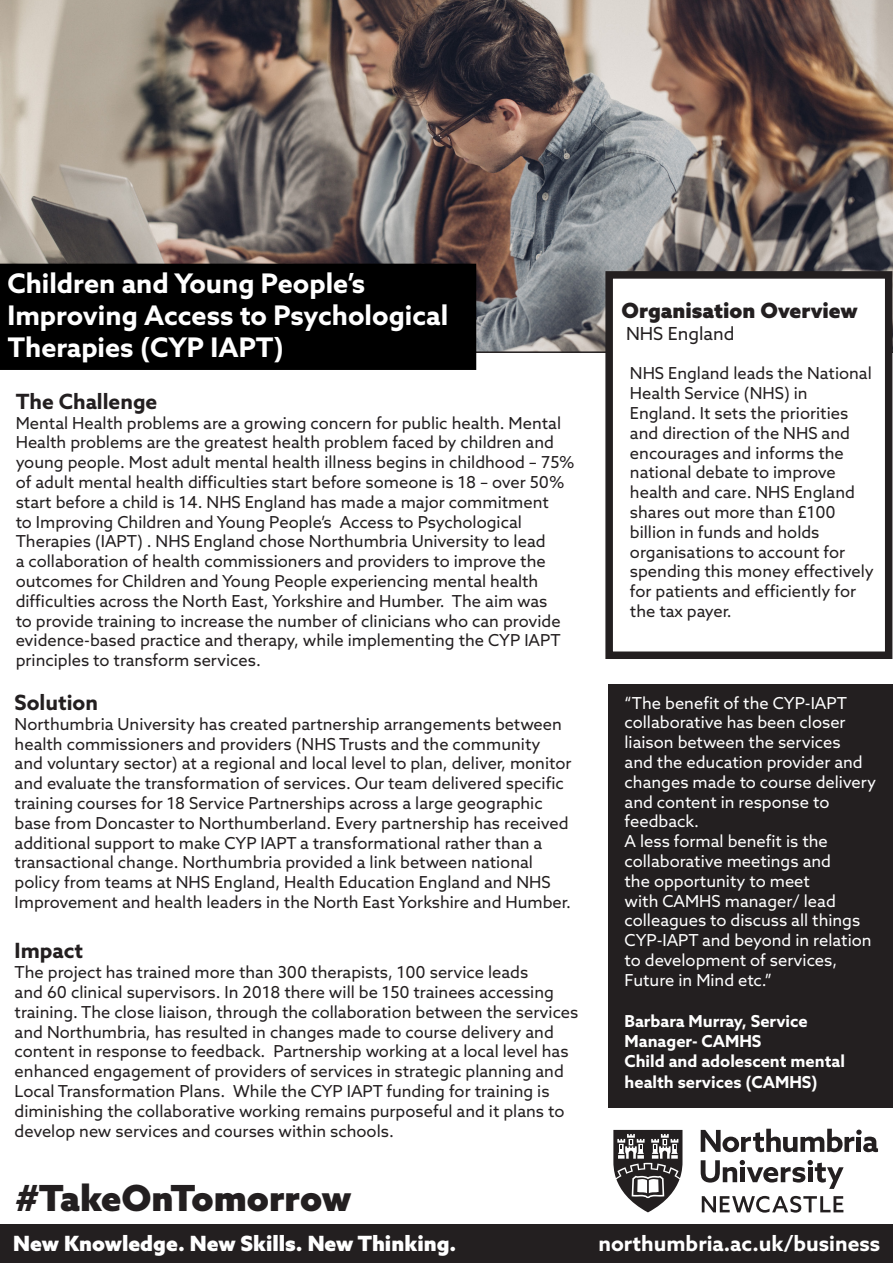
<style>
.page{position:relative;width:893px;height:1263px;background:#fff}
.page>*{position:absolute;margin:0;border:0;box-sizing:border-box;transform-origin:0 0}
.t1{font:900 36px "Azo Sans";color:#231f20}
.t2{font:700 27px/32.4px "Azo Sans";color:#fff}
.t3{font:900 21px "Azo Sans";color:#fff}
.t4{font:700 21px "Azo Sans";color:#231f20}
.t5{font:700 21px "Azo Sans";color:#fff}
.t6{font:900 21px "Azo Sans";color:#231f20}
.t7{font:18px "Azo Sans";color:#231f20}
.t8{font:16.5px/19.8px "Azo Sans";color:#231f20}
.t9{font:16.5px/19.8px "Azo Sans";color:#fff}
.t10{font:700 16.5px/19.8px "Azo Sans";color:#fff}
</style>
<div class="page">
<svg style="left:0;top:0;width:893px;height:353px;background:#7e726d"></svg>
<div style="left:609px;top:275px;width:280px;height:380px;background:#fff"></div>
<div style="left:605px;top:271px;width:287px;height:388px;border:8px solid #231f20"></div>
<div style="left:4px;top:267px;width:468px;height:99px;background:#000"></div>
<div style="left:0;top:264px;width:476px;height:106px;border:8px solid #000"></div>
<div style="left:0;top:1225px;width:893px;height:38px;background:#231f20"></div>
<svg style="left:701px;top:1129px;width:177px;height:23px"></svg>
<svg style="left:701px;top:1160px;width:143px;height:29px"></svg>
<svg style="left:702px;top:1196px;width:141px;height:16px"></svg>
<svg style="left:613px;top:1130px;width:69px;height:83px"></svg>
<div style="left:609px;top:684px;width:284px;height:423px;background:#231f20"></div>
<p class="t2" style="left:8px;top:266px;width:442px">Children and Young People’s<br>Improving Access to Psychological<br>Therapies (CYP IAPT)</p>
<p class="t4" style="left:16px;top:387px;width:143px">The Challenge</p>
<p class="t8" style="left:16px;top:413px;width:560px">Mental Health problems are a growing concern for public health. Mental Health problems are the greatest health problem faced by children and young people. Most adult mental health illness begins in childhood – 75% of adult mental health difficulties start before someone is 18 – over 50% start before a child is 14. NHS England has made a major commitment<br>to Improving Children and Young People’s Access to Psychological Therapies (IAPT) . NHS England chose Northumbria University to lead<br>a collaboration of health commissioners and providers to improve the outcomes for Children and Young People experiencing mental health difficulties across the North East, Yorkshire and Humber. The aim was<br>to provide training to increase the number of clinicians who can provide evidence-based practice and therapy, while implementing the CYP IAPT principles to transform services.</p>
<p class="t4" style="left:15px;top:688px;width:85px">Solution</p>
<p class="t8" style="left:15px;top:714px;width:558px">Northumbria University has created partnership arrangements between health commissioners and providers (NHS Trusts and the community and voluntary sector) at a regional and local level to plan, deliver, monitor and evaluate the transformation of services. Our team delivered specific training courses for 18 Service Partnerships across a large geographic base from Doncaster to Northumberland. Every partnership has received additional support to make CYP IAPT a transformational rather than a transactional change. Northumbria provided a link between national policy from teams at NHS England, Health Education England and NHS Improvement and health leaders in the North East Yorkshire and Humber.</p>
<p class="t4" style="left:15px;top:937px;width:70px">Impact</p>
<p class="t8" style="left:15px;top:962px;width:565px">The project has trained more than 300 therapists, 100 service leads<br>and 60 clinical supervisors. In 2018 there will be 150 trainees accessing training. The close liaison, through the collaboration between the services and Northumbria, has resulted in changes made to course delivery and content in response to feedback. Partnership working at a local level has enhanced engagement of providers of services in strategic planning and Local Transformation Plans. While the CYP IAPT funding for training is diminishing the collaborative working remains purposeful and it plans to develop new services and courses within schools.</p>
<p class="t1" style="left:16px;top:1173px;width:337px">#TakeOnTomorrow</p>
<p class="t3" style="left:13px;top:1230px;width:444px">New Knowledge. New Skills. New Thinking.</p>
<p class="t6" style="left:621px;top:296px;width:238px">Organisation Overview</p>
<p class="t7" style="left:626px;top:321px;width:110px">NHS England</p>
<p class="t8" style="left:630px;top:363px;width:245px">NHS England leads the National<br>Health Service (NHS) in<br>England. It sets the priorities and direction of the NHS and encourages and informs the national debate to improve health and care. NHS England shares out more than £100 billion in funds and holds organisations to account for spending this money effectively for patients and efficiently for the tax payer.</p>
<p class="t9" style="left:625px;top:693px;width:253px">“The benefit of the CYP-IAPT collaborative has been closer liaison between the services<br>and the education provider and changes made to course delivery and content in response to feedback.</p>
<p class="t9" style="left:625px;top:831px;width:249px">A less formal benefit is the collaborative meetings and<br>the opportunity to meet<br>with CAMHS manager/ lead colleagues to discuss all things<br>CYP-IAPT and beyond in relation to development of services,<br>Future in Mind etc.”</p>
<p class="t10" style="left:625px;top:1011px;width:185px">Barbara Murray, Service<br>Manager- CAMHS</p>
<p class="t10" style="left:625px;top:1050px;width:222px;line-height:21.6px">Child and adolescent mental health services (CAMHS)</p>
<p class="t5" style="left:598px;top:1230px;width:283px">northumbria.ac.uk/business</p>
</div>
